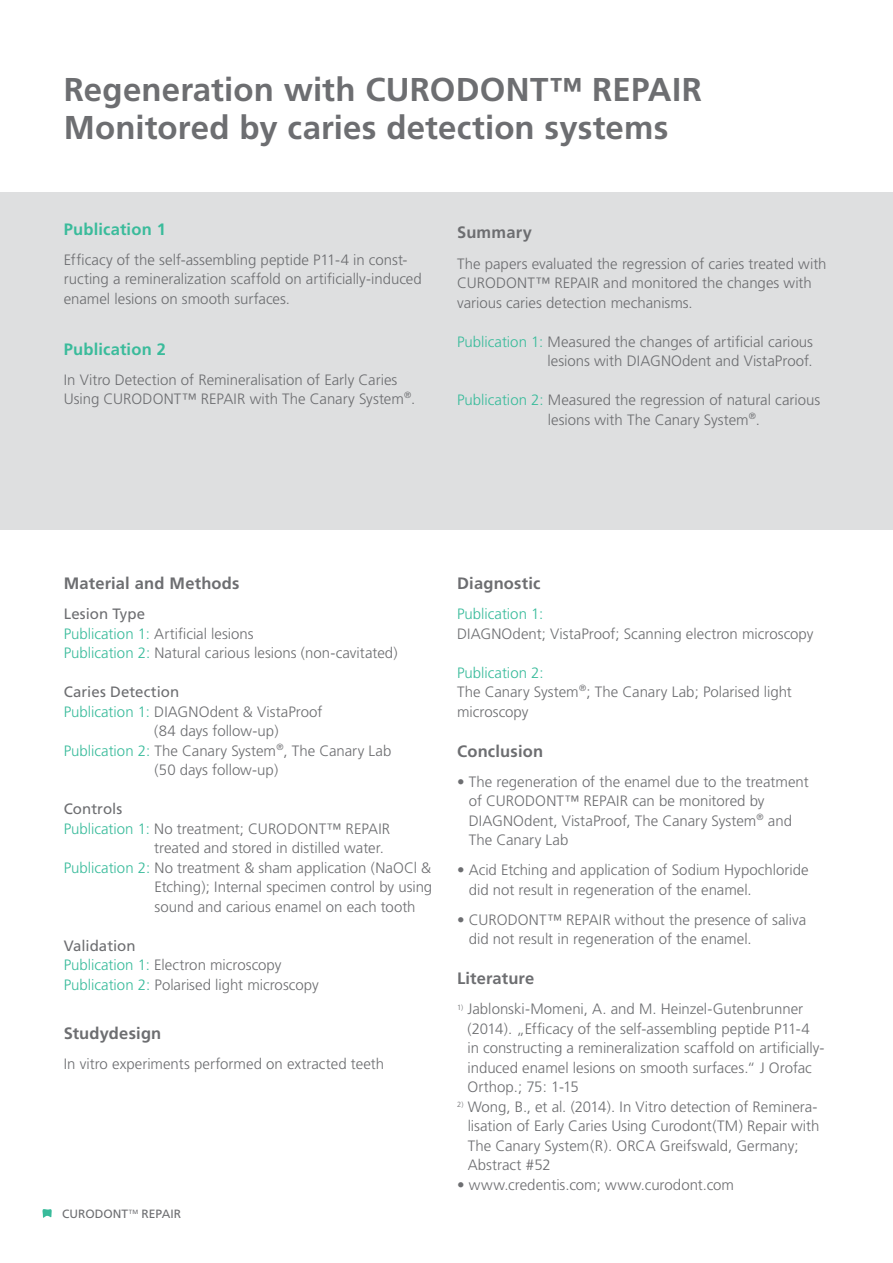
<style>
.page{position:relative;width:893px;height:1263px;background:#fff}
.page>*{position:absolute;margin:0;border:0;box-sizing:border-box;transform-origin:0 0}
.t1{font:700 33px/37.5px "Frutiger";letter-spacing:.005em;color:#6d6e71}
.t2{font:700 16.5px "Frutiger";letter-spacing:.01em;color:#6d6e71}
.t3{font:700 16.5px "Frutiger";letter-spacing:.01em;color:#3abb9b}
.t4{font:300 15px/19.5px "Frutiger";color:#6d6e71}
.t5{font:15px "Frutiger";letter-spacing:.005em;color:#6d6e71}
.t6{font:300 15px "Frutiger";color:#39bb9b}
.t7{font:12px "Frutiger";color:#6d6e71}
.s1{color:#39bb9b}
.s2{font-weight:400}
</style>
<div class="page">
<svg style="left:42px;top:1209px;width:10px;height:9px"></svg>
<div style="left:0;top:192px;width:893px;height:337px;background:#dedfe0"></div>
<h1 class="t1" style="left:64px;top:71px;width:632px">Regeneration with Curodont™ Repair<br>Monitored by caries detection systems</h1>
<p class="t3" style="left:64px;top:219px;width:104px">Publication 1</p>
<p class="t4" style="left:64px;top:250px;width:359px">Efficacy of the self-assembling peptide P11-4 in const&shy;ructing a remineralization scaffold on artificially-induced enamel lesions on smooth surfaces.</p>
<p class="t3" style="left:64px;top:339px;width:104px">Publication 2</p>
<p class="t4" style="left:64px;top:370px;width:335px">In Vitro Detection of Remineralisation of Early Caries<br>Using Curodo</p>
<p class="t4" style="left:164px;top:390px;width:54px">nt™ Repair</p>
<p class="t4" style="left:250px;top:390px;width:167px">with The Canary System<sup>®</sup>.</p>
<p class="t2" style="left:457px;top:223px;width:76px">Summary</p>
<p class="t4" style="left:457px;top:254px;width:371px">The papers evaluated the regression of caries treated with<br>Curodo</p>
<p class="t4" style="left:457px;top:273px;width:356px;text-indent:146px">and monitored the changes with various caries detection mechanisms.</p>
<p class="t4" style="left:457px;top:332px;width:357px;text-align:right"><span class="s1">Publication 1:</span> Measured the changes of artificial carious lesions with DIAGN Odent and VistaProof.</p>
<p class="t4" style="left:548px;top:390px;width:274px;text-indent:-91px"><span class="s1">Publication 2:</span> Measured the regression of natural carious lesions with The Canary System<sup>®</sup>.</p>
<p class="t4" style="left:517px;top:273px;width:54px">nt™ Repair</p>
<p class="t2" style="left:64px;top:574px;width:177px">Material and Methods</p>
<p class="t4" style="left:64px;top:605px;width:335px"><span class="s2">Lesion Type<br></span><span class="s1">Publication 1:</span> Artificial lesions<br><span class="s1">Publication 2:</span> Natural carious lesions (non-cavitated)</p>
<p class="t5" style="left:64px;top:683px;width:117px">Caries Detection</p>
<p class="t4" style="left:64px;top:702px;width:260px"><span class="s1">Publication 1:</span> DIAGN Odent &amp; VistaProof</p>
<p class="t4" style="left:154px;top:722px;width:126px">(84 days follow-up)</p>
<p class="t4" style="left:64px;top:741px;width:329px"><span class="s1">Publication 2:</span> The Canary System<sup>®</sup>, The Canary Lab</p>
<p class="t4" style="left:155px;top:761px;width:125px">(50 days follow-up)</p>
<p class="t4" style="left:64px;top:800px;width:205px"><span class="s2">Controls<br></span><span class="s1">Publication 1:</span> No treatment; Curodo</p>
<p class="t4" style="left:308px;top:819px;width:54px">nt™ Repair</p>
<p class="t4" style="left:154px;top:839px;width:231px">treated and stored in distilled water.</p>
<p class="t4" style="left:64px;top:858px;width:369px"><span class="s1">Publication 2:</span> No treatment &amp; sham application (NaOCl &amp;</p>
<p class="t4" style="left:155px;top:878px;width:279px">Etching); Internal specimen control by using</p>
<p class="t4" style="left:155px;top:897px;width:263px">sound and carious enamel on each tooth</p>
<p class="t4" style="left:64px;top:936px;width:256px"><span class="s2">Validation<br></span><span class="s1">Publication 1:</span> Electron microscopy<br><span class="s1">Publication 2:</span> Polarised light microscopy</p>
<p class="t2" style="left:64px;top:1023px;width:99px">Studydesign</p>
<p class="t4" style="left:64px;top:1054px;width:322px">In vitro experiments performed on extracted teeth</p>
<p class="t7" style="left:62px;top:1206px;width:120px">CURODONT<sup>TM</sup> REPAIR</p>
<p class="t2" style="left:457px;top:574px;width:85px">Diagnostic</p>
<p class="t6" style="left:457px;top:606px;width:88px">Publication 1:</p>
<p class="t4" style="left:457px;top:624px;width:358px">DIAGN Odent; VistaProof; Scanning electron microscopy</p>
<p class="t4" style="left:457px;top:663px;width:336px"><span class="s1">Publication 2:<br></span>The Canary System<sup>®</sup>; The Canary Lab; Polarised light microscopy</p>
<p class="t2" style="left:457px;top:741px;width:88px">Conclusion</p>
<p class="t4" style="left:469px;top:772px;width:341px;text-indent:-12px">• The regeneration of the enamel due to the treatment of Curodo</p>
<p class="t4" style="left:469px;top:792px;width:325px;text-indent:164px">can be monitored by<br>DIAGN Odent, VistaProof, The Canary System<sup>®</sup> and<br>The Canary Lab</p>
<p class="t4" style="left:469px;top:861px;width:341px;text-indent:-12px">• Acid Etching and application of Sodium Hypochloride did not result in regeneration of the enamel.</p>
<p class="t4" style="left:457px;top:910px;width:32px">• Curodo</p>
<p class="t4" style="left:529px;top:910px;width:54px">nt™ Repair</p>
<p class="t4" style="left:546px;top:792px;width:54px">nt™ Repair</p>
<p class="t4" style="left:469px;top:910px;width:339px;text-indent:146px">without the presence of saliva did not result in regeneration of the enamel.</p>
<p class="t2" style="left:457px;top:969px;width:79px">Literature</p>
<p class="t4" style="left:467px;top:999px;width:358px;text-indent:-10px"><sup>1)</sup> Jablonski-Momeni, A. and M. Heinzel-Gutenbrunner (2014). „Efficacy of the self-assembling peptide P11-4 in constructing a remineralization scaffold on artificially&shy;induced enamel lesions on smooth surfaces.“ J Orofac Orthop.; 75: 1-15</p>
<p class="t4" style="left:468px;top:1097px;width:353px;text-indent:-11px"><sup>2)</sup> Wong, B., et al. (2014). In Vitro detection of Reminera&shy;lisation of Early Caries Using Curodont(TM) Repair with The Canary System(R). ORCA Greifswald, Germany; Abstract #52</p>
<p class="t4" style="left:457px;top:1175px;width:278px">• www.credentis.com; www.curodont.com</p>
</div>
